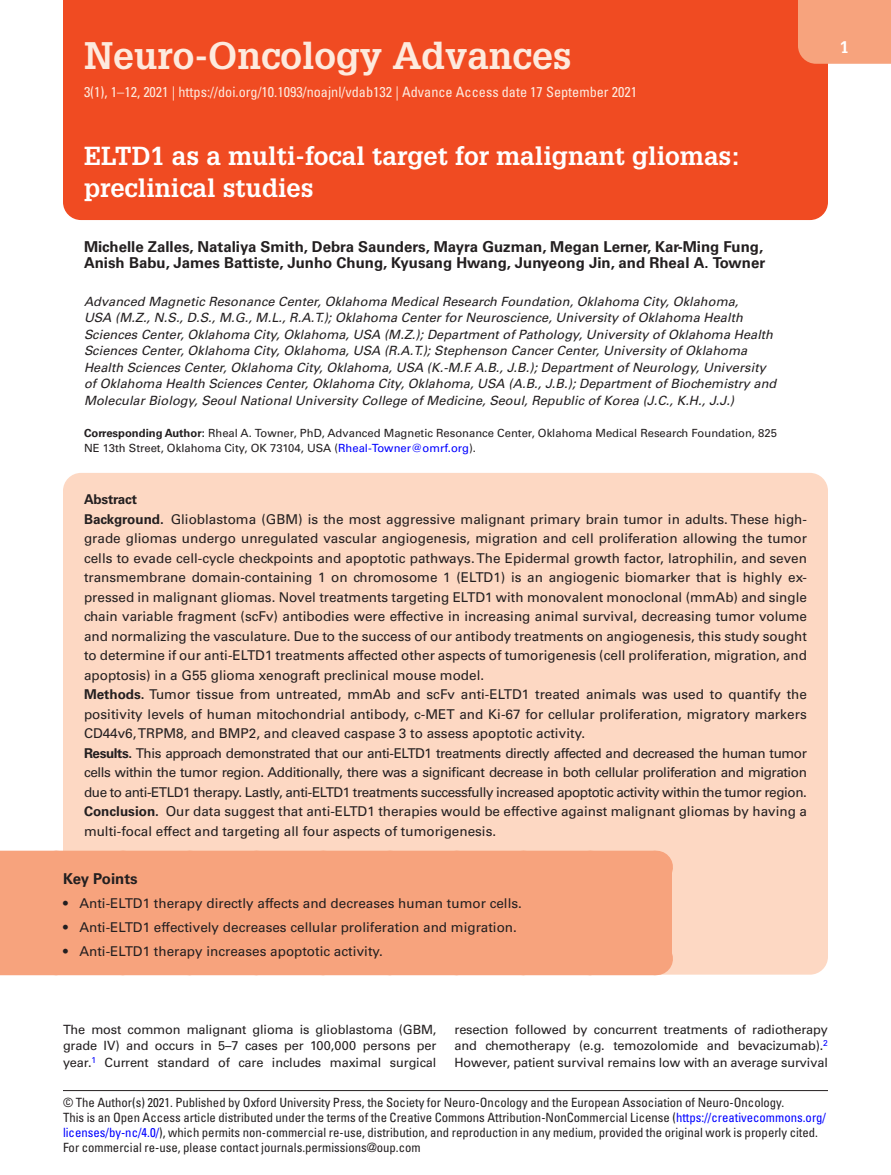
<style>
.page{position:relative;width:891px;height:1175px;background:#fff}
.page>*{position:absolute;margin:0;border:0;box-sizing:border-box;transform-origin:0 0}
.t1{font:700 37.5px "Glypha LT Std";color:#fdeade}
.t2{font:700 25.5px/31.5px "Glypha LT Std";color:#fff}
.t3{font:700 16.5px "Glypha LT Std";color:#fff}
.t4{font:700 15px/16.5px "Univers LT Std";color:#231f20}
.t5{font:condensed 14.25px "Univers LT Std";color:#fdeade}
.t6{font:13.5px/19.5px "Univers LT Std";color:#231f20}
.t7{font:italic 12.75px/16.5px "Univers LT Std";letter-spacing:.005em;color:#231f20}
.t8{font:condensed 12.75px/15px "Univers LT Std";color:#231f20}
.t9{font:12.75px/16.5px "Univers LT Std";letter-spacing:-.01em;color:#231f20;text-align:justify}
.t10{font:11.25px/15px "Univers LT Std";color:#231f20}
.s1{font-weight:700}
.s2{color:#00f}
</style>
<div class="page">
<div style="left:63px;top:0;width:765px;height:166px;background:#f04b22"></div>
<div style="left:798px;top:0;width:93px;height:64px;background:#f7a37d"></div>
<hr style="left:63px;top:1090px;width:765px;height:1px;background:#231f20">
<div style="left:63px;top:473px;width:765px;height:501px;background:#fdd8c3;border-radius:18px"></div>
<div style="left:0;top:868px;width:672px;height:34px;background:#f7a37d"></div>
<div style="left:0;top:850px;width:656px;height:33px;background:#f7a37d"></div>
<svg style="left:56px;top:850px;width:566px;height:1px"></svg>
<hr style="left:656px;top:850px;width:1px;height:33px;background:#f7a37d">
<div style="left:0;top:884px;width:672px;height:41px;background:#f7a37d"></div>
<div style="left:0;top:908px;width:672px;height:41px;background:#f7a37d"></div>
<div style="left:0;top:932px;width:672px;height:27px;background:#f7a37d"></div>
<div style="left:0;top:942px;width:656px;height:33px;background:#f7a37d"></div>
<hr style="left:656px;top:942px;width:1px;height:33px;background:#f7a37d">
<div style="left:63px;top:166px;width:765px;height:54px;background:#f04b22"></div>
<h1 class="t1" style="left:84px;top:32px;width:489px">Neuro-Oncology Advances</h1>
<p class="t5" style="left:84px;top:83px;width:555px">3(1), 1–12, 2021 | https://doi.org/10.1093/noajnl/vdab132 | Advance Access date 17 September 2021</p>
<h2 class="t2" style="left:84px;top:140px;width:657px">ELTD1 as a multi-focal target for malignant gliomas: preclinical studies</h2>
<p class="t4" style="left:84px;top:238px;width:683px">Michelle Zalles, Nataliya Smith, Debra Saunders, Mayra Guzman, Megan Lerner, Kar-Ming Fung,<br>Anish Babu, James Battiste, Junho Chung, Kyusang Hwang, Junyeong Jin, and Rheal A. Towner</p>
<p class="t7" style="left:84px;top:293px;width:694px">Advanced Magnetic Resonance Center, Oklahoma Medical Research Foundation, Oklahoma City, Oklahoma,<br>USA (M.Z., N.S., D.S., M.G., M.L., R.A.T.); Oklahoma Center for Neuroscience, University of Oklahoma Health Sciences Center, Oklahoma City, Oklahoma, USA (M.Z.); Department of Pathology, University of Oklahoma Health Sciences Center, Oklahoma City, Oklahoma, USA (R.A.T.); Stephenson Cancer Center, University of Oklahoma Health Sciences Center, Oklahoma City, Oklahoma, USA (K.-M.F. A.B., J.B.); Department of Neurology, University of Oklahoma Health Sciences Center, Oklahoma City, Oklahoma, USA (A.B., J.B.); Department of Biochemistry and Molecular Biology, Seoul National University College of Medicine, Seoul, Republic of Korea (J.C., K.H., J.J.)</p>
<p class="t10" style="left:84px;top:426px;width:694px"><span class="s1">Corresponding Author:</span> Rheal A. Towner, PhD, Advanced Magnetic Resonance Center, Oklahoma Medical Research Foundation, 825<br>NE 13th Street, Oklahoma City, OK 73104, USA (<span class="s2">Rheal-Towner@omrf.org</span>).</p>
<p class="t6" style="left:84px;top:489px;width:725px"><span class="s1">Abstract<br>Background.</span> Glioblastoma (GBM) is the most aggressive malignant primary brain tumor in adults. These high&shy;grade gliomas undergo unregulated vascular angiogenesis, migration and cell proliferation allowing the tumor cells to evade cell-cycle checkpoints and apoptotic pathways. The Epidermal growth factor, latrophilin, and seven transmembrane domain-containing 1 on chromosome 1 (ELTD1) is an angiogenic biomarker that is highly ex&shy;pressed in malignant gliomas. Novel treatments targeting ELTD1 with monovalent monoclonal (mmAb) and single chain variable fragment (scFv) antibodies were effective in increasing animal survival, decreasing tumor volume and normalizing the vasculature. Due to the success of our antibody treatments on angiogenesis, this study sought to determine if our anti-ELTD1 treatments affected other aspects of tumorigenesis (cell proliferation, migration, and apoptosis) in a G55 glioma xenograft preclinical mouse model.<br><span class="s1">Methods.</span> Tumor tissue from untreated, mmAb and scFv anti-ELTD1 treated animals was used to quantify the positivity levels of human mitochondrial antibody, c-MET and Ki-67 for cellular proliferation, migratory markers CD44v6, TRPM8, and BMP2, and cleaved caspase 3 to assess apoptotic activity.<br><span class="s1">Results.</span> This approach demonstrated that our anti-ELTD1 treatments directly affected and decreased the human tumor cells within the tumor region. Additionally, there was a significant decrease in both cellular proliferation and migration due to anti-ETLD1 therapy. Lastly, anti-ELTD1 treatments successfully increased apoptotic activity within the tumor region.<br><span class="s1">Conclusion.</span> Our data suggest that anti-ELTD1 therapies would be effective against malignant gliomas by having a multi-focal effect and targeting all four aspects of tumorigenesis.</p>
<p class="t4" style="left:63px;top:870px;width:76px">Key Points</p>
<p class="t6" style="left:63px;top:893px;width:460px">• Anti-ELTD1 therapy directly affects and decreases human tumor cells.</p>
<p class="t6" style="left:63px;top:917px;width:455px">• Anti-ELTD1 effectively decreases cellular proliferation and migration.</p>
<p class="t6" style="left:63px;top:941px;width:322px">• Anti-ELTD1 therapy increases apoptotic activity.</p>
<p class="t3" style="left:840px;top:37px;width:11px">1</p>
<p class="t9" style="left:63px;top:1021px;width:375px">The most common malignant glioma is glioblastoma (GBM, grade IV) and occurs in 5–7 cases per 100,000 persons per year.<sup>1</sup> Current standard of care includes maximal surgical</p>
<p class="t9" style="left:455px;top:1021px;width:375px">resection followed by concurrent treatments of radiotherapy and chemotherapy (e.g. temozolomide and bevacizumab).<sup>2<br></sup>However, patient survival remains low with an average survival</p>
<p class="t8" style="left:63px;top:1095px;width:723px">© The Author(s) 2021. Published by Oxford University Press, the Society for Neuro-Oncology and the European Association of Neuro-Oncology.</p>
<p class="t8" style="left:63px;top:1110px;width:765px">This is an Open Access article distributed under the terms of the Creative Commons Attribution-NonCommercial License (<span class="s2">https://creativecommons.org/ licenses/by-nc/4.0/</span>), which permits non-commercial re-use, distribution, and reproduction in any medium, provided the original work is properly cited.<br>For commercial re-use, please contact journals.permissions@oup.com</p>
</div>
